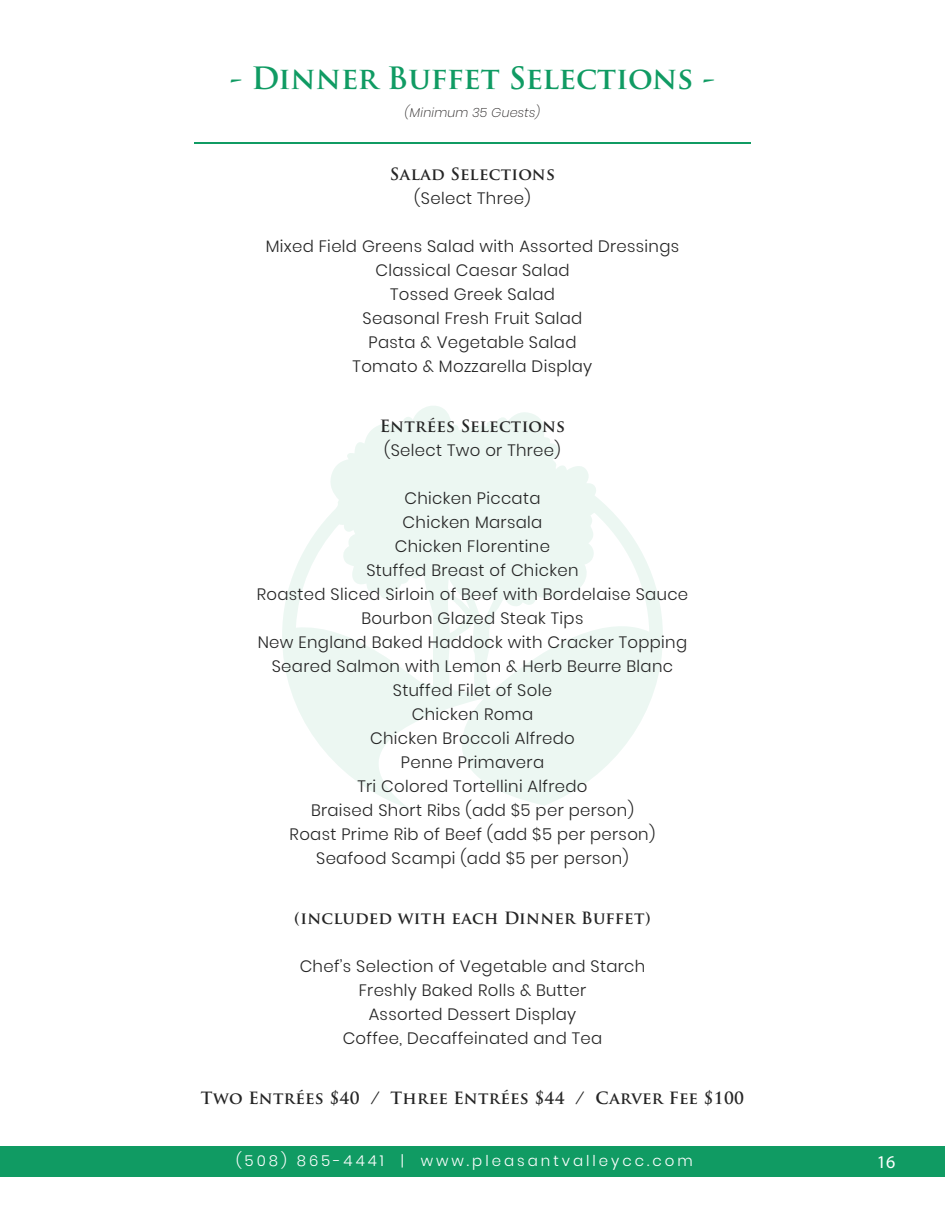
<style>
.page{position:relative;width:945px;height:1215px;background:#fff}
.page>*{position:absolute;margin:0;border:0;box-sizing:border-box;transform-origin:0 0}
.t1{font:700 30px "Trajan Pro";letter-spacing:-.005em;color:#109b63}
.t2{font:18px "Myriad Pro";color:#fff}
.t3{font:300 16.5px/24px "Poppins";letter-spacing:.02em;color:#252525;text-align:center}
.t4{font:700 16.5px "Trajan Pro";letter-spacing:.02em;color:#252525}
.t5{font:300 15px "Poppins";letter-spacing:.2em;color:#fff}
.t6{font:italic 200 12.75px "Poppins";letter-spacing:.02em;color:#221f1f}
</style>
<div class="page">
<div style="left:0;top:1146px;width:945px;height:31px;background:#109b63"></div>
<svg style="left:282px;top:406px;width:381px;height:403px;fill:#ecf7f2"></svg>
<hr style="left:194px;top:142px;width:557px;height:2px;background:#109b63">
<h1 class="t1" style="left:230px;top:63px;width:487px">- Dinner Buffet Selections -</h1>
<p class="t6" style="left:405px;top:104px;width:137px">(Minimum 35 Guests)</p>
<p class="t4" style="left:390px;top:166px;width:167px">Salad Selections</p>
<p class="t3" style="left:414px;top:186px;width:118px">(Select Three)</p>
<p class="t3" style="left:266px;top:234px;width:415px">Mixed Field Greens Salad with Assorted Dressings<br>Classical Caesar Salad<br>Tossed Greek Salad<br>Seasonal Fresh Fruit Salad<br>Pasta &amp; Vegetable Salad<br>Tomato &amp; Mozzarella Display</p>
<p class="t4" style="left:380px;top:418px;width:187px">Entrées Selections</p>
<p class="t3" style="left:384px;top:438px;width:178px">(Select Two or Three)</p>
<p class="t3" style="left:257px;top:486px;width:433px">Chicken Piccata<br>Chicken Marsala<br>Chicken Florentine<br>Stuffed Breast of Chicken<br>Roasted Sliced Sirloin of Beef with Bordelaise Sauce<br>Bourbon Glazed Steak Tips<br>New England Baked Haddock with Cracker Topping<br>Seared Salmon with Lemon &amp; Herb Beurre Blanc<br>Stuffed Filet of Sole<br>Chicken Roma<br>Chicken Broccoli Alfredo<br>Penne Primavera<br>Tri Colored Tortellini Alfredo<br>Braised Short Ribs (add $5 per person)<br>Roast Prime Rib of Beef (add $5 per person)<br>Seafood Scampi (add $5 per person)</p>
<p class="t4" style="left:294px;top:910px;width:358px">(included with each Dinner Buffet)</p>
<p class="t3" style="left:300px;top:954px;width:347px">Chefís Selection of Vegetable and Starch<br>Freshly Baked Rolls &amp; Butter<br>Assorted Dessert Display<br>Coffee, Decaffeinated and Tea</p>
<p class="t4" style="left:201px;top:1090px;width:545px">Two Entrées $40 / Three Entrées $44 / Carver Fee $100</p>
<p class="t5" style="left:236px;top:1151px;width:458px">(508) 865-4441 | www.pleasantvalleycc.com</p>
<p class="t2" style="left:877px;top:1151px;width:20px">16</p>
</div>
